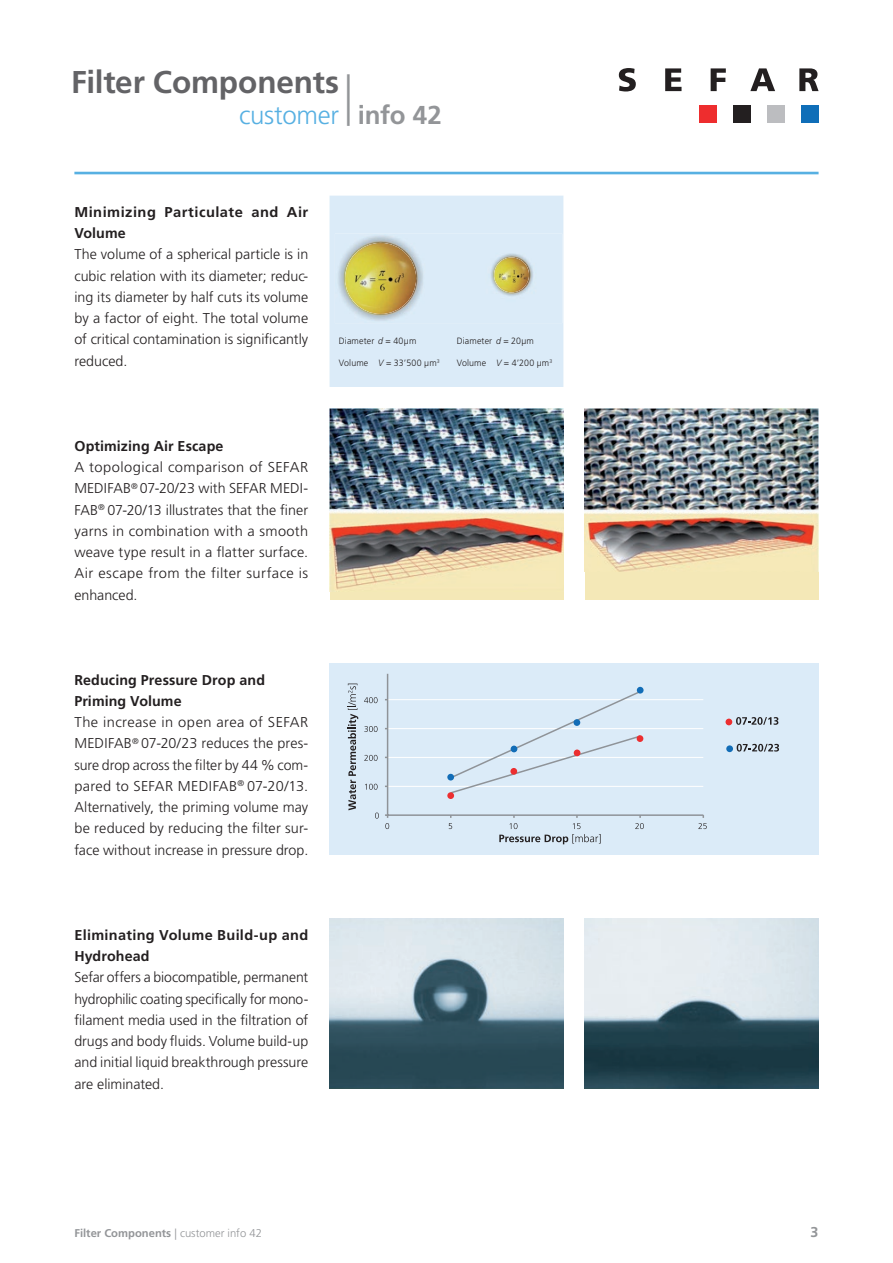
<style>
.page{position:relative;width:893px;height:1263px;background:#fff}
.page>*{position:absolute;margin:0;border:0;box-sizing:border-box;transform-origin:0 0}
.t1{font:700 31.5px "Frutiger LT Std";letter-spacing:-.005em;color:#636366}
.t2{font:300 25.8px "Frutiger LT Std";letter-spacing:-.01em;color:#57b0e2}
.t3{font:300 14.25px/21.3px "Frutiger LT Std";color:#231f20;text-align:justify}
.t4{font:700 14.25px/21.3px "Frutiger LT Std";letter-spacing:.01em;color:#231f20}
.t5{font:700 14.25px/21.3px "Frutiger LT Std";letter-spacing:.03em;color:#231f20}
.t6{font:700 14.25px "Frutiger LT Std";color:#939598}
.t7{font:700 11.25px "Frutiger LT Std";color:#939598}
.t8{font:300 9.15px "Frutiger LT Std";letter-spacing:.015em;color:#231f20}
.s1{font-weight:700;color:#939598}
.s2{font-style:italic}
.s3{font-weight:300}
</style>
<div class="page">
<div style="left:801px;top:105px;width:17px;height:17px;background:#0f6eb8"></div>
<div style="left:767px;top:105px;width:17px;height:17px;background:#bcbdc0"></div>
<div style="left:733px;top:105px;width:17px;height:17px;background:#231f20"></div>
<div style="left:699px;top:105px;width:17px;height:17px;background:#ee2d2e"></div>
<svg style="left:619px;top:68px;width:17px;height:23px"></svg>
<svg style="left:665px;top:68px;width:16px;height:23px"></svg>
<svg style="left:711px;top:68px;width:15px;height:23px"></svg>
<svg style="left:750px;top:68px;width:25px;height:23px"></svg>
<svg style="left:799px;top:68px;width:20px;height:23px"></svg>
<hr style="left:74px;top:172px;width:745px;height:2px;background:#57b0e2">
<div style="left:330px;top:663px;width:489px;height:192px;background:#dbebf8"></div>
<div style="left:330px;top:196px;width:233px;height:191px;background:#dbebf8"></div>
<div style="left:330px;top:429px;width:233px;height:171px;background:#f4e8b7"></div>
<div style="left:585px;top:429px;width:234px;height:171px;background:#f4e8b7"></div>
<img style="left:335px;top:234px;width:227px;height:89px">
<img style="left:330px;top:408px;width:233px;height:183px">
<img style="left:585px;top:408px;width:234px;height:164px">
<img style="left:585px;top:918px;width:234px;height:171px">
<img style="left:330px;top:918px;width:233px;height:171px">
<svg style="left:348px;top:683px;width:10px;height:127px"></svg>
<svg style="left:737px;top:744px;width:42px;height:7px"></svg>
<svg style="left:736px;top:717px;width:42px;height:8px"></svg>
<svg style="left:364px;top:689px;width:343px;height:155px"></svg>
<div style="left:726px;top:745px;width:7px;height:7px;background:#126db7;border-radius:50%"></div>
<div style="left:725px;top:719px;width:7px;height:6px;background:#ec2e30;border-radius:50%"></div>
<div style="left:573px;top:719px;width:7px;height:7px;background:#126db7;border-radius:50%"></div>
<div style="left:637px;top:687px;width:7px;height:6px;background:#126db7;border-radius:50%"></div>
<hr style="left:387px;top:674px;width:1px;height:141px;background:#8f9398">
<hr style="left:388px;top:814px;width:315px;height:2px;background:#8f9398">
<img style="left:345px;top:243px;width:71px;height:71px;border-radius:36px">
<img style="left:494px;top:257px;width:35px;height:35px;border-radius:17px">
<h1 class="t1" style="left:71px;top:63px;width:269px">Filter Components</h1>
<h2 class="t2" style="left:239px;top:100px;width:204px">customer <sup>|</sup> <span class="s1">info 42</span></h2>
<p class="t5" style="left:74px;top:201px;width:235px">Minimizing Particulate and Air<br>Volume</p>
<p class="t3" style="left:74px;top:244px;width:235px">The volume of a spherical particle is in cubic relation with its diameter; reduc&shy;ing its diameter by half cuts its volume by a factor of eight. The total volume of critical contamination is significantly reduced.</p>
<p class="t4" style="left:74px;top:435px;width:151px">Optimizing Air Escape</p>
<p class="t3" style="left:74px;top:457px;width:235px">A topological comparison of SEFAR MEDIFAB<sup>®</sup> 07-20/23 with SEFAR MEDI-FAB<sup>®</sup> 07-20/13 illustrates that the finer yarns in combination with a smooth weave type result in a flatter surface.<br>Air escape from the filter surface is enhanced.</p>
<p class="t4" style="left:74px;top:669px;width:192px">Reducing Pressure Drop and<br>Priming Volume</p>
<p class="t3" style="left:74px;top:712px;width:235px">The increase in open area of SEFAR MEDIFAB<sup>®</sup> 07-20/23 reduces the pres&shy;sure drop across the filter by 44 % com&shy;pared to SEFAR MEDIFAB<sup>®</sup> 07-20/13.<br>Alternatively, the priming volume may be reduced by reducing the filter sur&shy;face without increase in pressure drop.</p>
<p class="t4" style="left:74px;top:924px;width:235px">Eliminating Volume Build-up and<br>Hydrohead</p>
<p class="t3" style="left:74px;top:967px;width:235px">Sefar offers a biocompatible, permanent hydrophilic coating specifically for mono&shy;filament media used in the filtration of drugs and body fluids. Volume build-up and initial liquid breakthrough pressure are eliminated.</p>
<p class="t8" style="left:339px;top:336px;width:79px">Diameter <span class="s2">d</span> = 40µm</p>
<p class="t8" style="left:339px;top:357px;width:102px">Volume <span class="s2">V</span> = 33’500 µm<sup>3</sup></p>
<p class="t8" style="left:457px;top:336px;width:79px">Diameter <span class="s2">d</span> = 20µm</p>
<p class="t8" style="left:457px;top:357px;width:97px">Volume <span class="s2">V</span> = 4’200 µm<sup>3</sup></p>
<p class="t7" style="left:74px;top:1227px;width:189px">Filter Components <span class="s3">| customer info 42</span></p>
<p class="t6" style="left:811px;top:1224px;width:9px">3</p>
</div>
